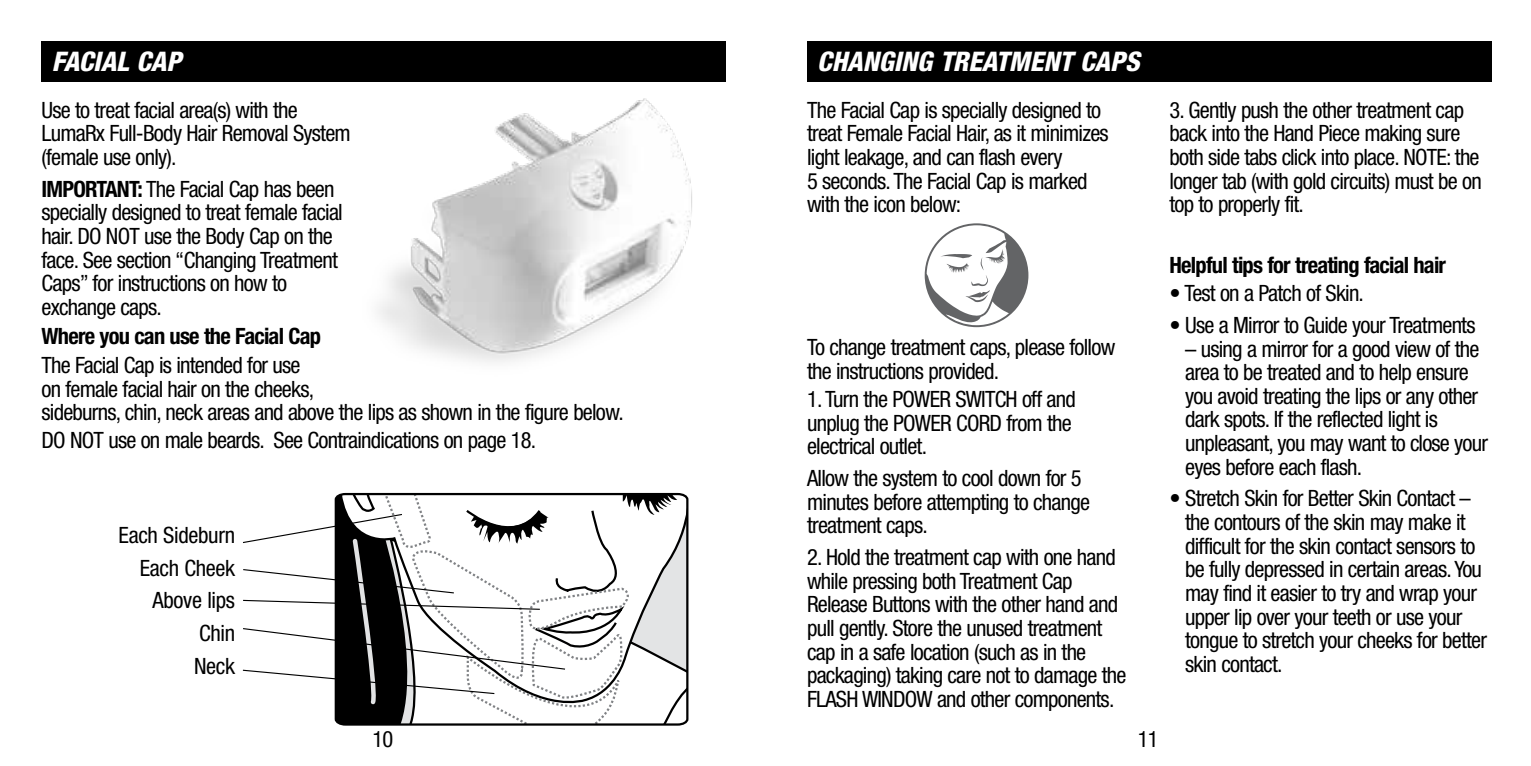
<style>
.page{position:relative;width:1531px;height:766px;background:#fff}
.page>*{position:absolute;margin:0;border:0;box-sizing:border-box;transform-origin:0 0}
.t1{font:italic 800 condensed 27px "Helvetica Neue LT Std";color:#fff}
.t2{font:condensed 22.5px/23.6px "Helvetica Neue LT Std";letter-spacing:-.035em;color:#000}
.t3{font:700 condensed 22.5px "Helvetica Neue LT Std";letter-spacing:-.035em;color:#000}
.t4{font:condensed 22.5px/32.6px "Helvetica Neue LT Std";letter-spacing:-.015em;color:#000;text-align:right}
.s1{font-weight:700}
</style>
<div class="page">
<div style="left:807px;top:41px;width:684px;height:40px;background:#000"></div>
<div style="left:42px;top:41px;width:684px;height:40px;background:#000"></div>
<svg style="left:338px;top:492px;width:351px;height:234px"></svg>
<svg style="left:242px;top:494px;width:445px;height:230px"></svg>
<img style="left:362px;top:81px;width:364px;height:281px">
<svg style="left:925px;top:223px;width:103px;height:104px"></svg>
<p class="t1" style="left:52px;top:45px;width:131px">FACIAL CAP</p>
<p class="t1" style="left:817px;top:45px;width:324px">CHANGING TREATMENT CAPS</p>
<p class="t2" style="left:807px;top:98px;width:303px">The Facial Cap is specially designed to treat Female Facial Hair, as it minimizes light leakage, and can flash every<br>5 seconds. The Facial Cap is marked with the icon below:</p>
<p class="t2" style="left:42px;top:98px;width:311px">Use to treat facial area(s) with the<br>LumaRx Full-Body Hair Removal System (female use only).</p>
<p class="t2" style="left:42px;top:177px;width:303px"><span class="s1">IMPORTANT:</span> The Facial Cap has been specially designed to treat female facial hair. DO NOT use the Body Cap on the face. See section “Changing Treatment<br>Caps” for instructions on how to exchange caps.</p>
<p class="t3" style="left:42px;top:322px;width:281px">Where you can use the Facial Cap</p>
<p class="t2" style="left:42px;top:353px;width:274px">The Facial Cap is intended for use on female facial hair on the cheeks,</p>
<p class="t2" style="left:807px;top:335px;width:310px">To change treatment caps, please follow the instructions provided.</p>
<p class="t2" style="left:807px;top:387px;width:270px">1. Turn the POWER SWITCH off and unplug the POWER CORD from the electrical outlet.</p>
<p class="t2" style="left:807px;top:466px;width:284px">Allow the system to cool down for 5 minutes before attempting to change treatment caps.</p>
<p class="t2" style="left:807px;top:545px;width:321px">2. Hold the treatment cap with one hand while pressing both Treatment Cap Release Buttons with the other hand and pull gently. Store the unused treatment cap in a safe location (such as in the packaging) taking care not to damage the FLASH WINDOW and other components.</p>
<p class="t2" style="left:42px;top:397px;width:584px;line-height:28.6px">sideburns, chin, neck areas and above the lips as shown in the figure below.<br>DO NOT use on male beards. See Contraindications on page 18.</p>
<p class="t4" style="left:119px;top:518px;width:118px">Each Sideburn<br>Each Cheek<br>Above lips<br>Chin<br>Neck</p>
<p class="t2" style="left:372px;top:726px;width:22px">10</p>
<p class="t2" style="left:1138px;top:726px;width:22px">11</p>
<p class="t2" style="left:1169px;top:98px;width:314px">3. Gently push the other treatment cap back into the Hand Piece making sure both side tabs click into place. NOTE: the longer tab (with gold circuits) must be on top to properly fit.</p>
<p class="t3" style="left:1169px;top:251px;width:278px">Helpful tips for treating facial hair</p>
<p class="t2" style="left:1169px;top:281px;width:196px">• Test on a Patch of Skin.</p>
<p class="t2" style="left:1169px;top:313px;width:307px">• Use a Mirror to Guide your Treatments</p>
<p class="t2" style="left:1185px;top:336px;width:304px">– using a mirror for a good view of the area to be treated and to help ensure you avoid treating the lips or any other dark spots. If the reflected light is unpleasant, you may want to close your eyes before each flash.</p>
<p class="t2" style="left:1185px;top:486px;width:303px;text-indent:-16px">• Stretch Skin for Better Skin Contact – the contours of the skin may make it difficult for the skin contact sensors to be fully depressed in certain areas. You may find it easier to try and wrap your upper lip over your teeth or use your tongue to stretch your cheeks for better skin contact.</p>
</div>
